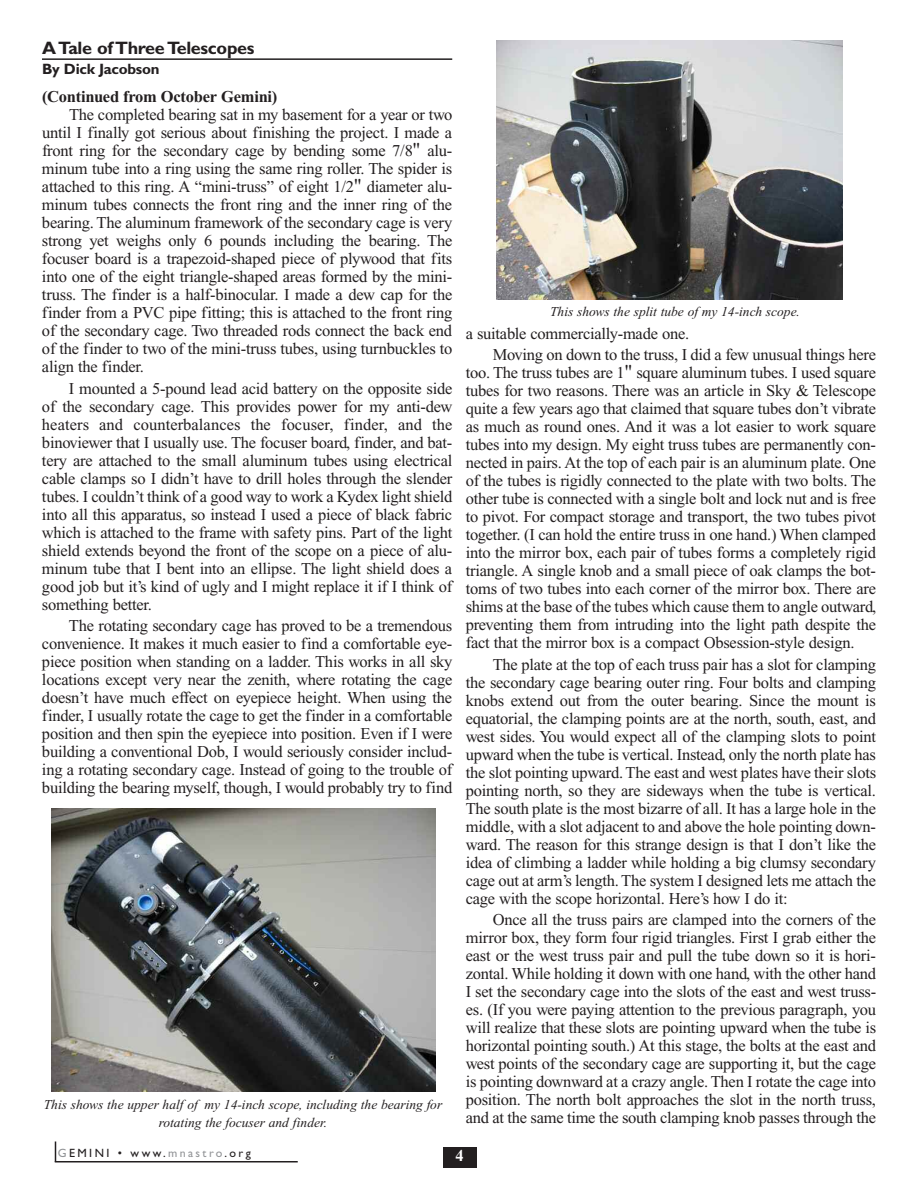
<style>
.page{position:relative;width:918px;height:1188px;background:#fff}
.page>*{position:absolute;margin:0;border:0;box-sizing:border-box;transform-origin:0 0}
.t1{font:700 18px "Gill Sans";letter-spacing:-.015em;color:#231f20}
.t2{font:16.5px/18px "Times New Roman";letter-spacing:-.015em;color:#231f20;text-align:justify}
.t3{font:700 16.5px "Times New Roman";letter-spacing:-.015em;color:#231f20}
.t4{font:700 16.5px "Times New Roman";color:#fff}
.t5{font:700 15px "Gill Sans";letter-spacing:-.015em;color:#231f20}
.t6{font:italic 13.5px/18px "Times New Roman";color:#231f20;text-align:center}
.t7{font:12px "Gill Sans";letter-spacing:.2em;color:#231f20}
.s1{font-size:19.5px}
.s2{color:#939598}
</style>
<div class="page">
<hr style="left:42px;top:58px;width:410px;height:2px;background:#231f20">
<hr style="left:55px;top:1161px;width:243px;height:1px;background:#231f20">
<svg style="left:55px;top:1142px;width:1px;height:19px"></svg>
<div style="left:443px;top:1148px;width:33px;height:20px;background:#231f20"></div>
<img style="left:52px;top:809px;width:384px;height:283px">
<img style="left:497px;top:40px;width:346px;height:259px">
<p class="t1" style="left:42px;top:41px;width:214px">ATale of Three Telescopes</p>
<p class="t5" style="left:42px;top:63px;width:119px">By Dick Jacobson</p>
<p class="t3" style="left:42px;top:91px;width:237px">(Continued from October Gemini)</p>
<p class="t2" style="left:42px;top:107px;width:412px;text-indent:27px">The completed bearing sat in my basement for a year or two until I finally got serious about finishing the project. I made a front ring for the secondary cage by bending some 7/8<span class="s1">"</span> alu&shy;minum tube into a ring using the same ring roller. The spider is attached to this ring. A “mini-truss” of eight 1/2<span class="s1">"</span> diameter alu&shy;minum tubes connects the front ring and the inner ring of the bearing. The aluminum framework of the secondary cage is very strong yet weighs only 6 pounds including the bearing. The focuser board is a trapezoid-shaped piece of plywood that fits into one of the eight triangle-shaped areas formed by the mini&shy;truss. The finder is a half-binocular. I made a dew cap for the finder from a PVC pipe fitting; this is attached to the front ring of the secondary cage. Two threaded rods connect the back end of the finder to two of the mini-truss tubes, using turnbuckles to align the finder.</p>
<p class="t2" style="left:42px;top:381px;width:412px;text-indent:27px">I mounted a 5-pound lead acid battery on the opposite side of the secondary cage. This provides power for my anti-dew heaters and counterbalances the focuser, finder, and the binoviewer that I usually use. The focuser board, finder, and bat&shy;tery are attached to the small aluminum tubes using electrical cable clamps so I didn’t have to drill holes through the slender tubes. I couldn’t think of a good way to work a Kydex light shield into all this apparatus, so instead I used a piece of black fabric which is attached to the frame with safety pins. Part of the light shield extends beyond the front of the scope on a piece of alu&shy;minum tube that I bent into an ellipse. The light shield does a good job but it’s kind of ugly and I might replace it if I think of something better.</p>
<p class="t2" style="left:42px;top:618px;width:412px;text-indent:27px">The rotating secondary cage has proved to be a tremendous convenience. It makes it much easier to find a comfortable eye&shy;piece position when standing on a ladder. This works in all sky locations except very near the zenith, where rotating the cage doesn’t have much effect on eyepiece height. When using the finder, I usually rotate the cage to get the finder in a comfortable position and then spin the eyepiece into position. Even if I were building a conventional Dob, I would seriously consider includ&shy;ing a rotating secondary cage. Instead of going to the trouble of building the bearing myself, though, I would probably try to find</p>
<p class="t6" style="left:44px;top:1097px;width:400px">This shows the upper half of my 14-inch scope, including the bearing for rotating the focuser and finder.</p>
<p class="t6" style="left:550px;top:303px;width:251px">This shows the split tube of my 14-inch scope.</p>
<p class="t2" style="left:493px;top:324px;width:385px;line-height:21.5px;text-indent:-27px">a suitable commercially-made one.<br>Moving on down to the truss, I did a few unusual things here</p>
<p class="t2" style="left:466px;top:365px;width:412px">too. The truss tubes are 1<span class="s1">"</span> square aluminum tubes. I used square tubes for two reasons. There was an article in Sky &amp; Telescope quite a few years ago that claimed that square tubes don’t vibrate as much as round ones. And it was a lot easier to work square tubes into my design. My eight truss tubes are permanently con&shy;nected in pairs. At the top of each pair is an aluminum plate. One of the tubes is rigidly connected to the plate with two bolts. The other tube is connected with a single bolt and lock nut and is free to pivot. For compact storage and transport, the two tubes pivot together. (I can hold the entire truss in one hand.) When clamped into the mirror box, each pair of tubes forms a completely rigid triangle. A single knob and a small piece of oak clamps the bot&shy;toms of two tubes into each corner of the mirror box. There are shims at the base of the tubes which cause them to angle outward, preventing them from intruding into the light path despite the fact that the mirror box is a compact Obsession-style design.</p>
<p class="t2" style="left:466px;top:657px;width:412px;text-indent:27px">The plate at the top of each truss pair has a slot for clamping the secondary cage bearing outer ring. Four bolts and clamping knobs extend out from the outer bearing. Since the mount is equatorial, the clamping points are at the north, south, east, and west sides. You would expect all of the clamping slots to point upward when the tube is vertical. Instead, only the north plate has the slot pointing upward. The east and west plates have their slots pointing north, so they are sideways when the tube is vertical.<br>The south plate is the most bizarre of all. It has a large hole in the middle, with a slot adjacent to and above the hole pointing down&shy;ward. The reason for this strange design is that I don’t like the idea of climbing a ladder while holding a big clumsy secondary cage out at arm’s length. The system I designed lets me attach the cage with the scope horizontal. Here’s how I do it:</p>
<p class="t2" style="left:466px;top:912px;width:412px;text-indent:27px">Once all the truss pairs are clamped into the corners of the mirror box, they form four rigid triangles. First I grab either the east or the west truss pair and pull the tube down so it is hori&shy;zontal. While holding it down with one hand, with the other hand I set the secondary cage into the slots of the east and west truss&shy;es. (If you were paying attention to the previous paragraph, you will realize that these slots are pointing upward when the tube is horizontal pointing south.) At this stage, the bolts at the east and west points of the secondary cage are supporting it, but the cage is pointing downward at a crazy angle. Then I rotate the cage into position. The north bolt approaches the slot in the north truss, and at the same time the south clamping knob passes through the</p>
<p class="t7" style="left:58px;top:1148px;width:195px"><span class="s2">G</span>EMINI • www.<span class="s2">mnastro</span>.org</p>
<p class="t4" style="left:455px;top:1151px;width:10px">4</p>
</div>
